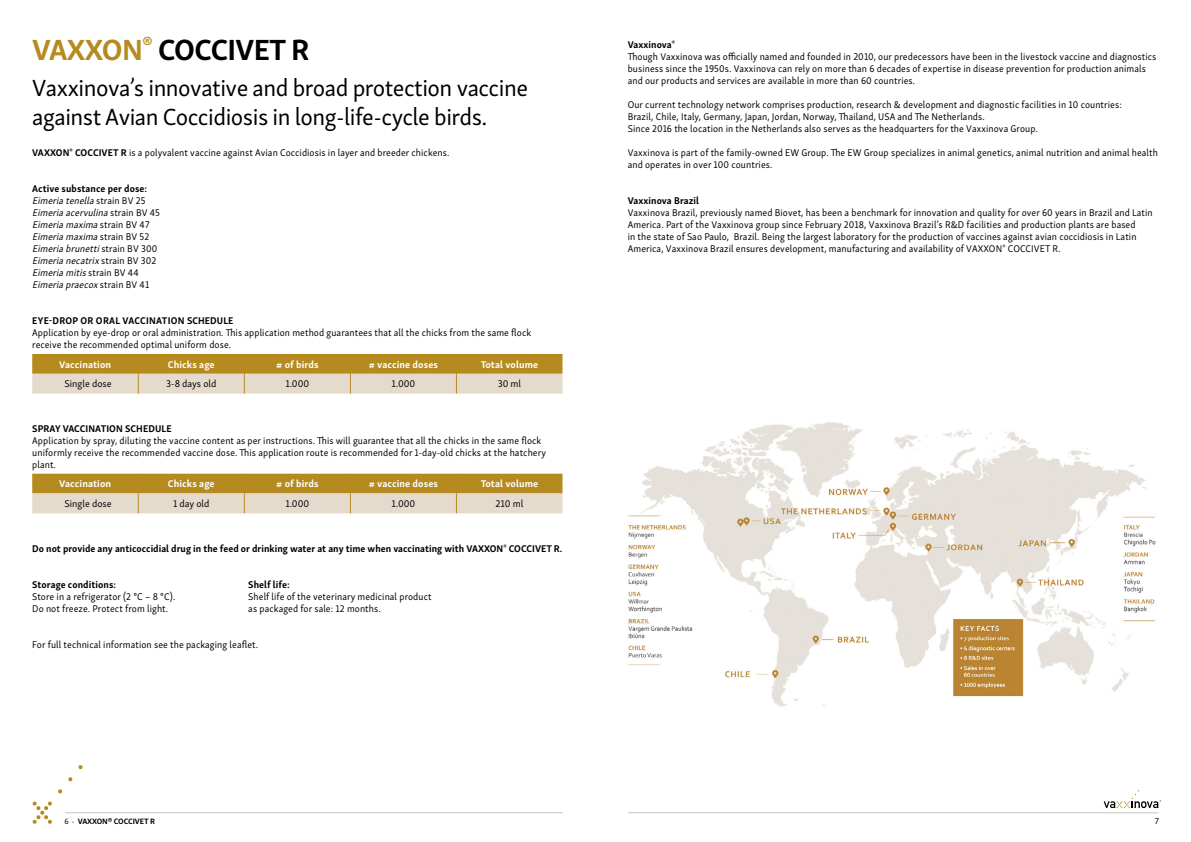
<style>
.page{position:relative;width:1191px;height:842px;background:#fff}
.page>*{position:absolute;margin:0;border:0;box-sizing:border-box;transform-origin:0 0}
.t1{font:700 30px "Skolar Sans";letter-spacing:-.02em;color:#000}
.t2{font:24px/28.8px "Skolar Sans Latn";letter-spacing:-.02em;color:#000}
.t3{font:10px/12px "Skolar Sans Latn";letter-spacing:.01em;color:#000}
.t4{font:700 10px "Skolar Sans";letter-spacing:.005em;color:#000}
.t5{font:italic 10px/12px "Skolar Sans Latn";color:#000}
.t6{font:700 10px "Skolar Sans";letter-spacing:.01em;color:#fff}
.t7{font:700 10px "Skolar Sans";letter-spacing:.03em;color:#000}
.t8{font:9px "Skolar Sans Latn";color:#000}
.t9{font:700 8px "Skolar Sans";letter-spacing:-.01em;color:#000}
.s1{color:#b58b20}
.s2{font-family:"Skolar Sans";font-weight:700}
.s3{font-style:normal}
.s4{font-family:"Skolar Sans Latn";font-weight:400}
</style>
<div class="page">
<svg style="left:58px;top:789px;width:4px;height:5px"></svg>
<svg style="left:68px;top:777px;width:5px;height:4px"></svg>
<svg style="left:32px;top:801px;width:20px;height:23px"></svg>
<svg style="left:78px;top:765px;width:5px;height:4px"></svg>
<svg style="left:1103px;top:790px;width:58px;height:18px"></svg>
<hr style="left:65px;top:812px;width:498px;height:1px;background:#c6c6c6">
<hr style="left:628px;top:812px;width:530px;height:1px;background:#c6c6c6">
<svg style="left:32px;top:474px;width:530px;height:39px;background:#ccb377"></svg>
<svg style="left:32px;top:354px;width:530px;height:40px;background:#cdb478"></svg>
<img style="left:628px;top:422px;width:528px;height:285px">
<h1 class="t1" style="left:32px;top:25px;width:279px"><span class="s1">VAXXON</span><sup>®</sup> COCCIVET R</h1>
<h2 class="t2" style="left:32px;top:72px;width:497px">Vaxxinova’s innovative and broad protection vaccine against Avian Coccidiosis in long-life-cycle birds.</h2>
<p class="t3" style="left:32px;top:146px;width:419px"><span class="s2">VAXXON</span><sup>®</sup> <span class="s2">COCCIVET R</span> is a polyvalent vaccine against Avian Coccidiosis in layer and breeder chickens.</p>
<p class="t4" style="left:32px;top:180px;width:116px">Active substance per dose:</p>
<p class="t5" style="left:32px;top:194px;width:129px">Eimeria tenella<span class="s3">s t ra i n B V 2 5<br></span>Eimeria acervulina<span class="s3">s t ra i n B V 4 5<br></span>Eimeria maxima<span class="s3">s t ra i n B V 4 7<br></span>Eimeriamaxima<span class="s3">s t ra i n B V 5 2<br></span>Eimeriabrunetti<span class="s3">s t ra i n B V 3 0 0<br></span>Eimerianecatrix<span class="s3">s t ra i n B V 3 0 2<br></span>Eimeriamitis<span class="s3">s t ra i n B V 4 4<br></span>Eimeriapraecox<span class="s3">s t ra i n B V 4 1</span></p>
<p class="t7" style="left:32px;top:312px;width:203px">EYE-DROP OR ORAL VACCINATION SCHEDULE</p>
<p class="t3" style="left:32px;top:326px;width:500px">Application by eye-drop or oral administration. This application method guarantees that all the chicks from the same flock receive the recommended optimal uniform dose.</p>
<p class="t6" style="left:59px;top:356px;width:53px">Vaccination</p>
<p class="t6" style="left:168px;top:356px;width:48px">Chicks age</p>
<p class="t6" style="left:276px;top:356px;width:44px"># of birds</p>
<p class="t6" style="left:369px;top:356px;width:71px"># vaccine doses</p>
<p class="t6" style="left:481px;top:356px;width:59px">Total volume</p>
<p class="t3" style="left:64px;top:377px;width:49px">Single dose</p>
<p class="t3" style="left:166px;top:377px;width:52px">3-8 days old</p>
<p class="t3" style="left:285px;top:377px;width:25px">1.000</p>
<p class="t3" style="left:391px;top:377px;width:25px">1.000</p>
<p class="t3" style="left:498px;top:377px;width:25px">30 ml</p>
<p class="t4" style="left:32px;top:420px;width:141px">SPRAY VACCINATION SCHEDULE</p>
<p class="t3" style="left:32px;top:434px;width:515px">Application by spray, diluting the vaccine content as per instructions. This will guarantee that all the chicks in the same flock uniformly receive the recommended vaccine dose. This application route is recommended for 1-day-old chicks at the hatchery plant.</p>
<p class="t6" style="left:59px;top:476px;width:53px">Vaccination</p>
<p class="t6" style="left:168px;top:476px;width:48px">Chicks age</p>
<p class="t6" style="left:276px;top:476px;width:44px"># of birds</p>
<p class="t6" style="left:369px;top:476px;width:71px"># vaccine doses</p>
<p class="t6" style="left:481px;top:476px;width:59px">Total volume</p>
<p class="t3" style="left:64px;top:497px;width:49px">Single dose</p>
<p class="t3" style="left:173px;top:497px;width:38px">1 day old</p>
<p class="t3" style="left:285px;top:497px;width:25px">1.000</p>
<p class="t3" style="left:391px;top:497px;width:25px">1.000</p>
<p class="t3" style="left:495px;top:497px;width:29px">210 ml</p>
<p class="t4" style="left:32px;top:540px;width:531px">Do not provide any anticoccidial drug in the feed or drinking water at any time when vaccinating with VAXXON<sup>®</sup> COCCIVET R.</p>
<p class="t4" style="left:32px;top:576px;width:85px">Storage conditions:</p>
<p class="t4" style="left:248px;top:576px;width:43px">Shelf life:</p>
<p class="t3" style="left:32px;top:590px;width:145px">Store in a refrigerator (2 °C – 8 °C).</p>
<p class="t3" style="left:248px;top:590px;width:185px">Shelf life of the veterinary medicinal product</p>
<p class="t3" style="left:32px;top:602px;width:137px">Do not freeze. Protect from light.</p>
<p class="t3" style="left:248px;top:602px;width:134px">as packaged for sale: 12 months.</p>
<p class="t3" style="left:32px;top:638px;width:227px">For full technical information see the packaging leaflet.</p>
<p class="t4" style="left:627px;top:36px;width:49px">Vaxxinova<sup>®</sup></p>
<p class="t3" style="left:627px;top:50px;width:530px">Though Vaxxinova was officially named and founded in 2010, our predecessors have been in the livestock vaccine and diagnostics business since the 1950s. Vaxxinova can rely on more than 6 decades of expertise in disease prevention for production animals and our products and services are available in more than 60 countries.</p>
<p class="t3" style="left:627px;top:98px;width:495px">Our current technology network comprises production, research &amp; development and diagnostic facilities in 10 countries:<br>Brazil, Chile, Italy, Germany, Japan, Jordan, Norway, Thailand, USA and The Netherlands.<br>Since 2016 the location in the Netherlands also serves as the headquarters for the Vaxxinova Group.</p>
<p class="t3" style="left:627px;top:146px;width:532px">Vaxxinova is part of the family-owned EW Group. The EW Group specializes in animal genetics, animal nutrition and animal health and operates in over 100 countries.</p>
<p class="t4" style="left:627px;top:192px;width:73px">Vaxxinova Brazil</p>
<p class="t3" style="left:627px;top:206px;width:526px">Vaxxinova Brazil, previously named Biovet, has been a benchmark for innovation and quality for over 60 years in Brazil and Latin America. Part of the Vaxxinova group since February 2018, Vaxxinova Brazil’s R&amp;D facilities and production plants are based<br>in the state of Sao Paulo, Brazil. Being the largest laboratory for the production of vaccines against avian coccidiosis in Latin America, Vaxxinova Brazil ensures development, manufacturing and availability of VAXXON<sup>®</sup> COCCIVET R.</p>
<p class="t9" style="left:64px;top:814px;width:92px"><span class="s4">6 -</span> VAXXON® COCCIVET R</p>
<p class="t8" style="left:1154px;top:814px;width:6px">7</p>
</div>
